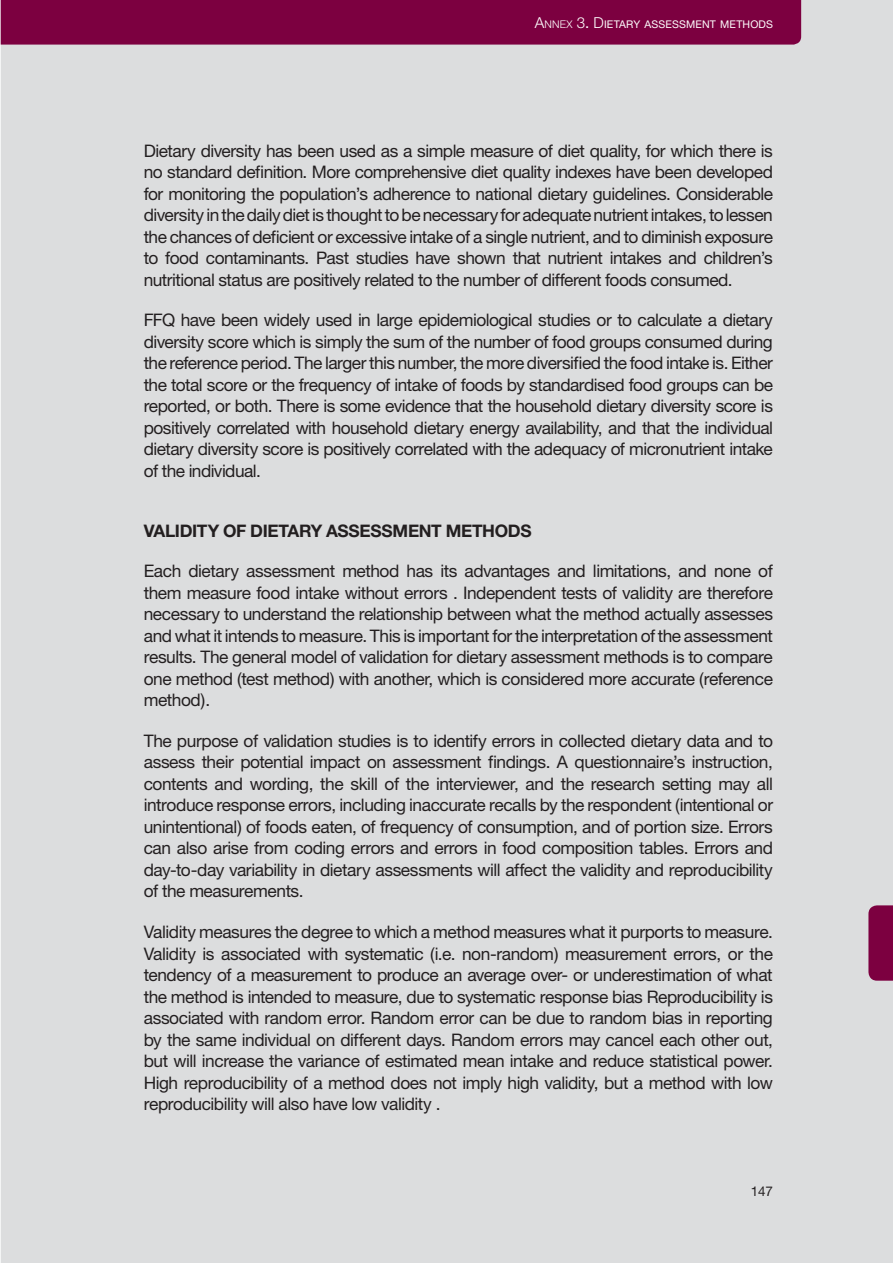
<style>
.page{position:relative;width:893px;height:1263px;background:#fff}
.page>*{position:absolute;margin:0;border:0;box-sizing:border-box;transform-origin:0 0}
.t1{font:17.25px/21.5px "Helvetica Neue";letter-spacing:-.03em;color:#231f20;text-align:justify}
.t2{font:700 17.25px "Helvetica Neue";letter-spacing:-.02em;color:#231f20}
.t3{font:13.5px "Helvetica Neue";color:#231f20}
.t4{font:10.65px "Helvetica Neue";letter-spacing:.015em;color:#fff}
.s1{font-weight:300;font-size:15.15px}
.s2{font-weight:300}
.s3{font-size:15.15px}
</style>
<div class="page">
<div style="left:1px;top:0;width:891px;height:1263px;background:#dcddde"></div>
<div style="left:1px;top:0;width:800px;height:45px;background:#7c0040"></div>
<svg style="left:868px;top:905px;width:24px;height:76px;background:#800a47"></svg>
<p class="t4" style="left:534px;top:20px;width:240px"><span class="s1">A</span><span class="s2">NNEX</span> <span class="s1">3</span><span class="s3">.</span> <span class="s1">D</span>IETARY ASSESSMENT METHODS</p>
<p class="t1" style="left:144px;top:141px;width:631px">Dietary diversity has been used as a simple measure of diet quality, for which there is no standard definition. More comprehensive diet quality indexes have been developed for monitoring the population’s adherence to national dietary guidelines. Considerable diversity in the daily diet is thought to be necessary for adequate nutrient intakes, to lessen the chances of deficient or excessive intake of a single nutrient, and to diminish exposure to food contaminants. Past studies have shown that nutrient intakes and children’s nutritional status are positively related to the number of different foods consumed.</p>
<p class="t1" style="left:144px;top:311px;width:631px">FFQ have been widely used in large epidemiological studies or to calculate a dietary diversity score which is simply the sum of the number of food groups consumed during the reference period. The larger this number, the more diversified the food intake is. Either the total score or the frequency of intake of foods by standardised food groups can be reported, or both. There is some evidence that the household dietary diversity score is positively correlated with household dietary energy availability, and that the individual dietary diversity score is positively correlated with the adequacy of micronutrient intake of the individual.</p>
<p class="t2" style="left:144px;top:524px;width:389px">VALIDITY OF DIETARY ASSESSMENT METHODS</p>
<p class="t1" style="left:144px;top:562px;width:631px">Each dietary assessment method has its advantages and limitations, and none of them measure food intake without errors . Independent tests of validity are therefore necessary to understand the relationship between what the method actually assesses and what it intends to measure. This is important for the interpretation of the assessment results. The general model of validation for dietary assessment methods is to compare one method (test method) with another, which is considered more accurate (reference method).</p>
<p class="t1" style="left:144px;top:732px;width:631px">The purpose of validation studies is to identify errors in collected dietary data and to assess their potential impact on assessment findings. A questionnaire’s instruction, contents and wording, the skill of the interviewer, and the research setting may all introduce response errors, including inaccurate recalls by the respondent (intentional or unintentional) of foods eaten, of frequency of consumption, and of portion size. Errors can also arise from coding errors and errors in food composition tables. Errors and day-to-day variability in dietary assessments will affect the validity and reproducibility of the measurements.</p>
<p class="t1" style="left:144px;top:923px;width:631px">Validity measures the degree to which a method measures what it purports to measure.<br>Validity is associated with systematic (i.e. non-random) measurement errors, or the tendency of a measurement to produce an average over- or underestimation of what the method is intended to measure, due to systematic response bias Reproducibility is associated with random error. Random error can be due to random bias in reporting by the same individual on different days. Random errors may cancel each other out, but will increase the variance of estimated mean intake and reduce statistical power.<br>High reproducibility of a method does not imply high validity, but a method with low reproducibility will also have low validity .</p>
<p class="t3" style="left:750px;top:1187px;width:24px">147</p>
</div>
